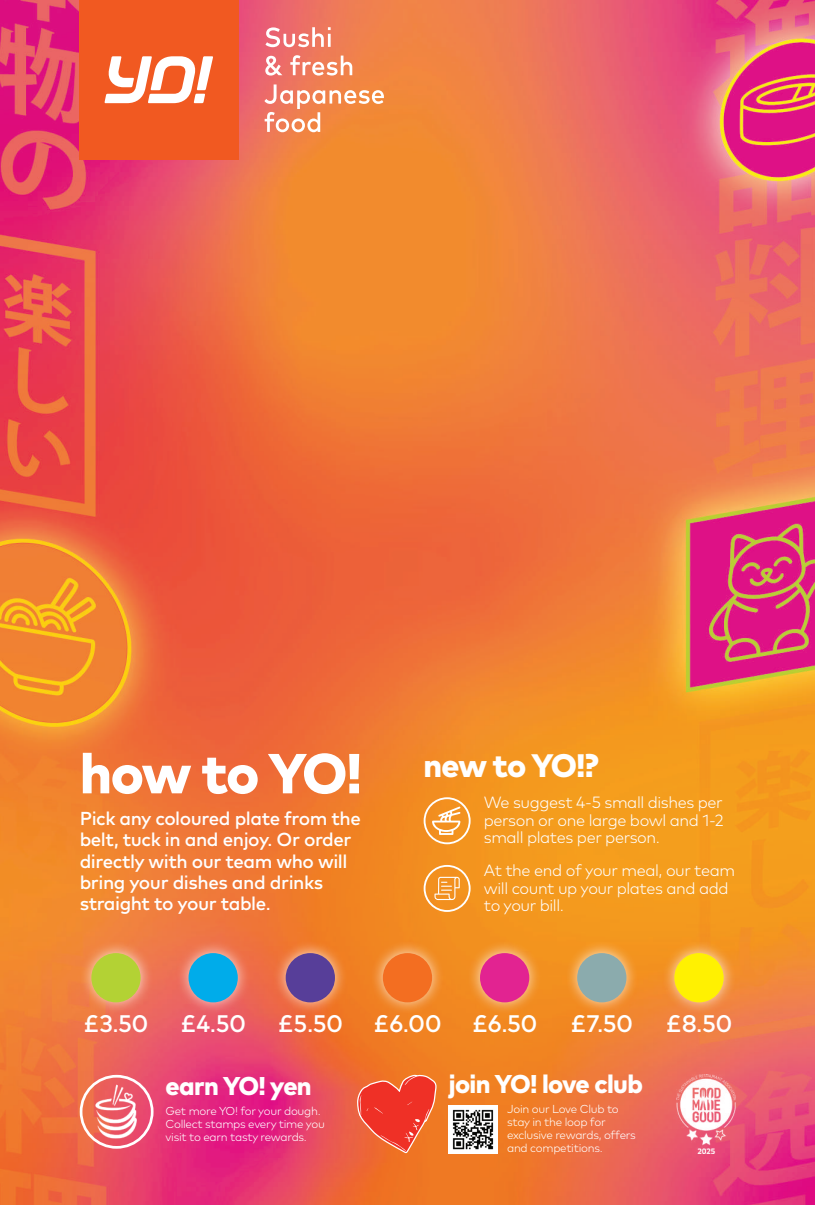
<style>
.page{position:relative;width:815px;height:1205px;background:#fff}
.page>*{position:absolute;margin:0;border:0;box-sizing:border-box;transform-origin:0 0}
.t1{font:800 56.25px "Markfor YO";letter-spacing:-.04em;color:#fff}
.t2{font:800 32.5px "Markfor YO";letter-spacing:-.04em;color:#fff}
.t3{font:800 25.75px "Markfor YO";letter-spacing:-.025em;color:#fff}
.t4{font:500 24px "Markfor YO";letter-spacing:-.025em;color:#fff}
.t5{font:500 18.75px/21.2px "Markfor YO";letter-spacing:-.025em;color:#fff}
.t6{font:300 16.25px/17.5px "Markfor YO";letter-spacing:-.025em;color:#fff;text-align:justify}
.t7{font:300 11.62px/12.9px "Markfor YO";letter-spacing:-.025em;color:#fff}
</style>
<div class="page">
<img style="left:0;top:0;width:815px;height:1205px">
<div style="left:424px;top:797px;width:47px;height:47px;border:2px solid #fff;border-radius:50%"></div>
<svg style="left:432px;top:806px;width:28px;height:29px"></svg>
<div style="left:424px;top:865px;width:47px;height:47px;border:2px solid #fff;border-radius:50%"></div>
<svg style="left:434px;top:877px;width:26px;height:23px"></svg>
<img style="left:676px;top:1075px;width:59px;height:78px">
<div style="left:78px;top:940px;width:76px;height:75px;background:#fff;opacity:.75"></div>
<div style="left:91px;top:953px;width:50px;height:49px;background:#b3d234;border-radius:50%"></div>
<div style="left:176px;top:940px;width:75px;height:75px;background:#fff;opacity:.75"></div>
<div style="left:189px;top:953px;width:49px;height:49px;background:#00acea;border-radius:50%"></div>
<div style="left:273px;top:940px;width:75px;height:75px;background:#fff;opacity:.75"></div>
<div style="left:286px;top:953px;width:49px;height:49px;background:#573e99;border-radius:50%"></div>
<div style="left:370px;top:940px;width:75px;height:75px;background:#fff;opacity:.75"></div>
<div style="left:383px;top:953px;width:49px;height:49px;background:#f36e21;border-radius:50%"></div>
<div style="left:467px;top:940px;width:75px;height:75px;background:#fff;opacity:.75"></div>
<div style="left:480px;top:953px;width:49px;height:49px;background:#e22391;border-radius:50%"></div>
<div style="left:564px;top:940px;width:75px;height:75px;background:#fff;opacity:.75"></div>
<div style="left:577px;top:953px;width:49px;height:49px;background:#8babad;border-radius:50%"></div>
<div style="left:661px;top:940px;width:75px;height:75px;background:#fff;opacity:.75"></div>
<div style="left:674px;top:953px;width:50px;height:49px;background:#fff101;border-radius:50%"></div>
<div style="left:80px;top:1075px;width:74px;height:73px;border:3px solid #fff;border-radius:50%"></div>
<img style="left:85px;top:1080px;width:63px;height:62px">
<img style="left:449px;top:1105px;width:48px;height:49px">
<svg style="left:356px;top:1069px;width:83px;height:136px;background:#ef602e"></svg>
<svg style="left:264px;top:84px;width:120px;height:48px;background:#f2996b"></svg>
<svg style="left:265px;top:55px;width:87px;height:21px"></svg>
<svg style="left:265px;top:27px;width:66px;height:20px"></svg>
<div style="left:80px;top:0;width:159px;height:159px;background:#f15921"></div>
<svg style="left:104px;top:56px;width:109px;height:47px"></svg>
<h1 class="t1" style="left:80px;top:736px;width:284px">how to YO!</h1>
<h3 class="t5" style="left:80px;top:807px;width:283px">Pick any coloured plate from the belt, tuck in and enjoy. Or order directly with our team who will bring your dishes and drinks straight to your table.</h3>
<h2 class="t2" style="left:424px;top:744px;width:177px">new to YO!?</h2>
<h3 class="t6" style="left:484px;top:794px;width:241px">We suggest 4-5 small dishes per person or one large bowl and 1-2 small plates per person.</h3>
<h3 class="t6" style="left:484px;top:861px;width:253px;text-align:left">At the end of your meal, our team will count up your plates and add to your bill.</h3>
<h3 class="t4" style="left:83px;top:1007px;width:67px">£3.50</h3>
<h3 class="t4" style="left:180px;top:1007px;width:67px">£4.50</h3>
<h3 class="t4" style="left:277px;top:1007px;width:67px">£5.50</h3>
<h3 class="t4" style="left:373px;top:1007px;width:70px">£6.00</h3>
<h3 class="t4" style="left:472px;top:1007px;width:67px">£6.50</h3>
<h3 class="t4" style="left:570px;top:1007px;width:65px">£7.50</h3>
<h3 class="t4" style="left:666px;top:1007px;width:68px">£8.50</h3>
<h3 class="t3" style="left:166px;top:1068px;width:148px">earn YO! yen</h3>
<p class="t7" style="left:166px;top:1104px;width:161px">Get more YO! for your dough.<br>Collect stamps every time you visit to earn tasty rewards.</p>
<h3 class="t3" style="left:449px;top:1067px;width:196px">join YO! love club</h3>
<p class="t7" style="left:507px;top:1102px;width:130px">Join our Love Club to stay in the loop for exclusive rewards, offers and competitions.</p>
</div>
